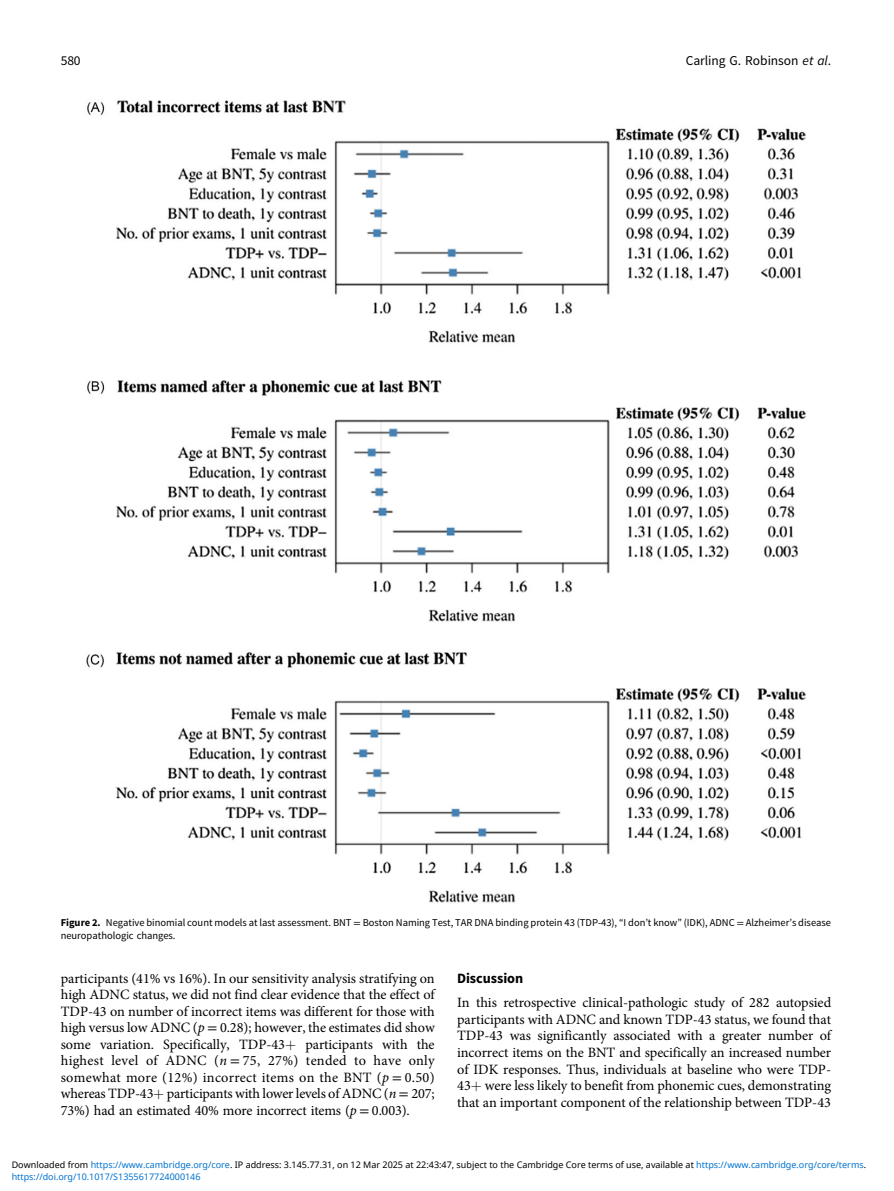
<style>
.page{position:relative;width:894px;height:1191px;background:#fff}
.page>*{position:absolute;margin:0;border:0;box-sizing:border-box;transform-origin:0 0}
.t1{font:14.25px/16.5px "Adv OT1 ef 757 c 0";color:#000;text-align:justify}
.t2{font:14.25px "Adv O Ta 42 dc 7 d 3.B";color:#000}
.t3{font:13.5px "Adv OT0 e 40 dc 65";color:#000}
.t4{font:10.5px/13.5px "Adv OT0 e 40 dc 65";color:#000}
.t5{font:9px "Noto Sans";color:#000}
.t6{font:9px "Noto Sans";color:#0172cf}
.s1{font-family:"Adv O Tcabc 3928.I"}
.s2{font-family:"Adv O Ta 42 dc 7 d 3.B"}
.s3{font-family:"Adv OT8608 a 8 d 1"}
.s4{font-style:inherit}
.s5{font-family:"Adv OT7 d 6 df 7 ab.I"}
.s6{font-family:"Adv P4 C4 E74"}
.s7{color:#0172cf}
</style>
<div class="page">
<img style="left:86px;top:100px;width:719px;height:802px">
<p class="t3" style="left:61px;top:55px;width:21px">580</p>
<p class="t3" style="left:685px;top:55px;width:147px">Carling G. Robinson <span class="s1">et al</span>.</p>
<p class="t4" style="left:61px;top:916px;width:771px"><span class="s2">Figure 2.</span> Negative binomial count models at last assessment. BNT <span class="s3">=</span> Boston Naming Test, TAR DNA binding protein 43 (TDP-43), <span class="s4">“</span>I don<span class="s4">’</span>t know<span class="s4">”</span> (IDK), ADNC <span class="s3">=</span> Alzheimer<span class="s4">’</span>s disease neuropathologic changes.</p>
<p class="t1" style="left:61px;top:970px;width:375px">participants (41% vs 16%). In our sensitivity analysis stratifying on high ADNC status, we did not find clear evidence that the effect of TDP-43 on number of incorrect items was different for those with high versus low ADNC (<span class="s5">p</span> <span class="s3">=</span> 0.28); however, the estimates did show some variation. Specifically, TDP-43<span class="s6">þ</span> participants with the highest level of ADNC (<span class="s5">n</span> <span class="s3">=</span> 75, 27%) tended to have only somewhat more (12%) incorrect items on the BNT (<span class="s5">p</span> <span class="s3">=</span> 0.50) whereas TDP-43<span class="s6">þ</span> participants with lower levels of ADNC (<span class="s5">n</span> <span class="s3">=</span> 207; 73%) had an estimated 40% more incorrect items (<span class="s5">p</span> <span class="s3">=</span> 0.003).</p>
<p class="t2" style="left:457px;top:972px;width:67px">Discussion</p>
<p class="t1" style="left:457px;top:995px;width:375px">In this retrospective clinical-pathologic study of 282 autopsied participants with ADNC and known TDP-43 status, we found that TDP-43 was significantly associated with a greater number of incorrect items on the BNT and specifically an increased number of IDK responses. Thus, individuals at baseline who were TDP-43<span class="s6">þ</span> were less likely to benefit from phonemic cues, demonstrating that an important component of the relationship between TDP-43</p>
<p class="t5" style="left:12px;top:1158px;width:855px">Downloaded from <span class="s7">https://www.cambridge.org/core</span>. IP address: 3.145.77.31, on 12 Mar 2025 at 22:43:47, subject to the Cambridge Core terms of use, available at <span class="s7">https://www.cambridge.org/core/terms</span>.</p>
<p class="t6" style="left:12px;top:1170px;width:190px">https://doi.org/10.1017/S1355617724000146</p>
</div>
